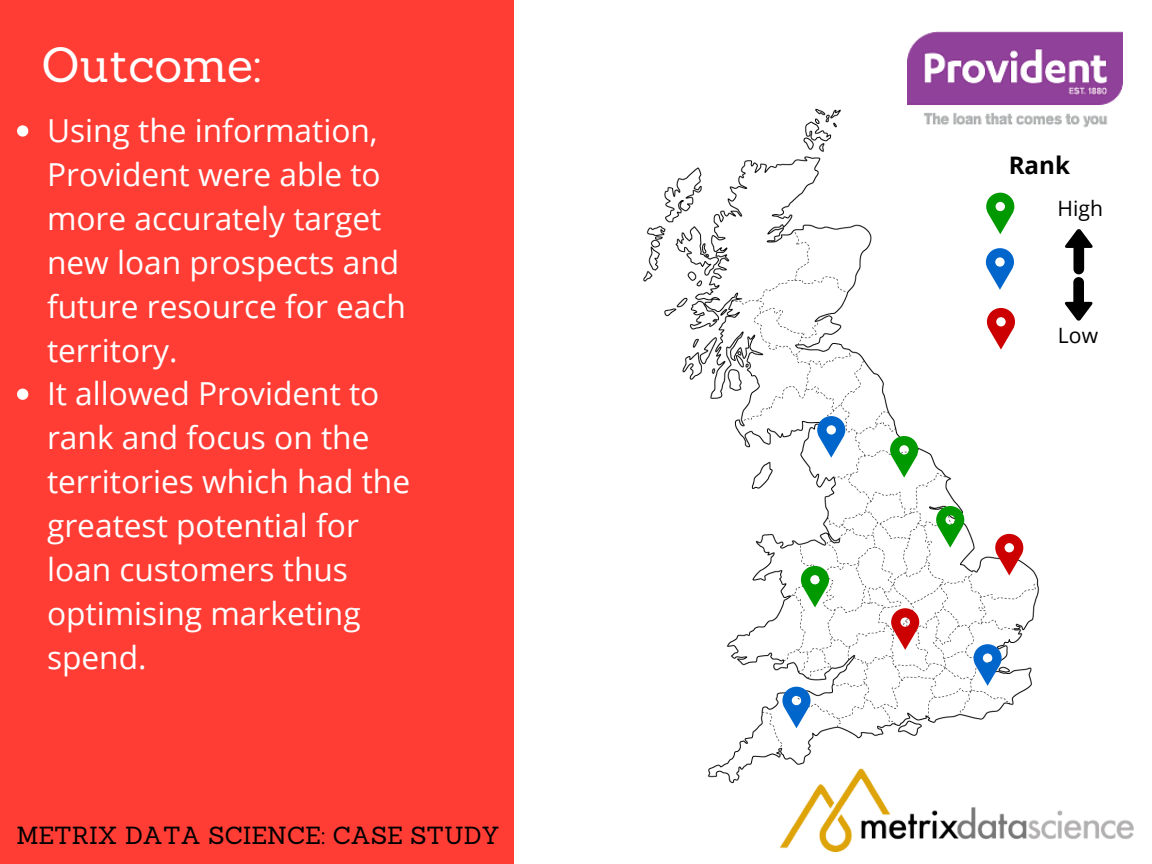
<style>
.page{position:relative;width:1152px;height:864px;background:#ff3d35}
.page>*{position:absolute;margin:0;border:0;box-sizing:border-box;transform-origin:0 0}
.t1{font:48.3px "Sanchez";color:#fff}
.t2{font:31.65px/43.8px "Open Sans";color:#fff}
.t3{font:24.15px "Sanchez";color:#000}
.t4{font:700 24.15px "Open Sans";color:#000}
.t5{font:21.15px "Open Sans";color:#000}
</style>
<div class="page">
<div style="left:514px;top:0;width:638px;height:864px;background:#fff"></div>
<svg style="left:17px;top:125px;width:11px;height:12px"></svg>
<svg style="left:17px;top:389px;width:11px;height:11px"></svg>
<img style="left:643px;top:61px;width:397px;height:723px">
<img style="left:908px;top:32px;width:214px;height:97px">
<svg style="left:995px;top:534px;width:28px;height:42px"></svg>
<svg style="left:987px;top:308px;width:28px;height:42px"></svg>
<svg style="left:891px;top:608px;width:28px;height:42px"></svg>
<svg style="left:890px;top:436px;width:28px;height:42px"></svg>
<svg style="left:986px;top:193px;width:28px;height:41px"></svg>
<svg style="left:817px;top:416px;width:28px;height:42px"></svg>
<svg style="left:986px;top:248px;width:28px;height:42px"></svg>
<svg style="left:974px;top:644px;width:28px;height:42px"></svg>
<svg style="left:936px;top:506px;width:28px;height:42px"></svg>
<svg style="left:801px;top:566px;width:28px;height:42px"></svg>
<svg style="left:782px;top:687px;width:29px;height:41px"></svg>
<svg style="left:1064px;top:229px;width:29px;height:92px"></svg>
<img style="left:758px;top:758px;width:376px;height:94px">
<p class="t1" style="left:42px;top:34px;width:221px">Outcome:</p>
<p class="t2" style="left:47px;top:108px;width:361px">Using the information,<br>Provident were able to more accurately target new loan prospects and future resource for each territory.</p>
<p class="t2" style="left:47px;top:371px;width:365px">It allowed Provident to rank and focus on the territories which had the greatest potential for loan customers thus optimising marketing spend.</p>
<p class="t3" style="left:16px;top:820px;width:485px">METRIX DATA SCIENCE: CASE STUDY</p>
<p class="t4" style="left:1009px;top:149px;width:63px">Rank</p>
<p class="t5" style="left:1058px;top:193px;width:47px">High</p>
<p class="t5" style="left:1058px;top:320px;width:42px">Low</p>
</div>
